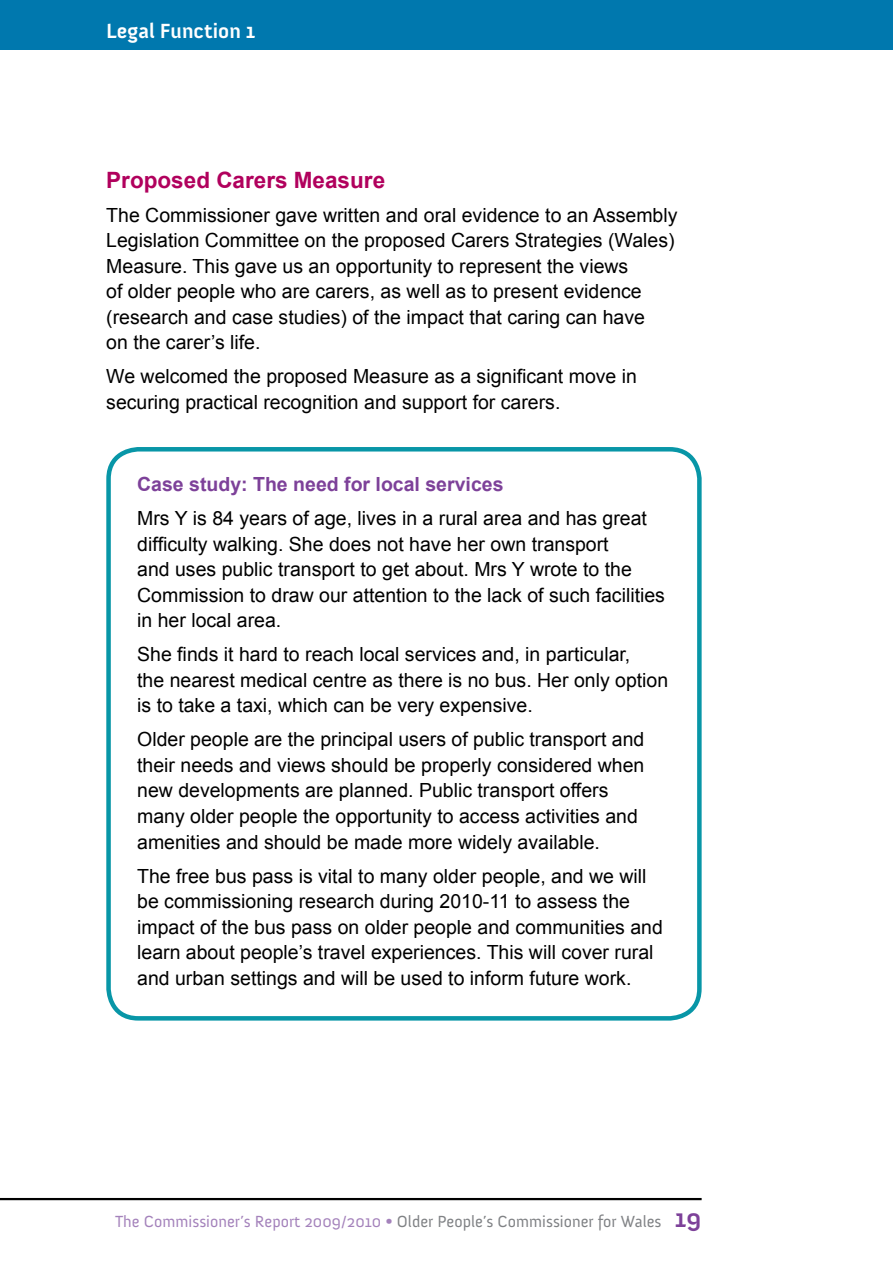
<style>
.page{position:relative;width:893px;height:1263px;background:#fff}
.page>*{position:absolute;margin:0;border:0;box-sizing:border-box;transform-origin:0 0}
.t1{font:700 22.5px "Arial";color:#b1005d}
.t2{font:700 21px "Anivers";color:#fff}
.t3{font:19.5px/25.5px "Arial";color:#000}
.t4{font:700 19.5px "Arial";color:#7d4199}
.t5{font:16.5px "Anivers";color:#808285}
.s1{color:#a482bb}
.s2{font-size:15px;color:#a482bb}
.s3{font-weight:700;font-size:25.5px;color:#7d4199}
</style>
<div class="page">
<div style="left:0;top:0;width:893px;height:50px;background:#0078ae"></div>
<hr style="left:0;top:1198px;width:702px;height:2px;background:#000">
<div style="left:106px;top:447px;width:596px;height:573px;border:4px solid #0896a7;border-radius:30px"></div>
<p class="t2" style="left:106px;top:19px;width:151px">Legal Function 1</p>
<p class="t1" style="left:106px;top:165px;width:280px">Proposed Carers Measure</p>
<p class="t3" style="left:106px;top:202px;width:573px">The Commissioner gave written and oral evidence to an Assembly Legislation Committee on the proposed Carers Strategies (Wales)<br>Measure. This gave us an opportunity to represent the views<br>of older people who are carers, as well as to present evidence (research and case studies) of the impact that caring can have<br>on the carer’s life.</p>
<p class="t3" style="left:106px;top:364px;width:532px">We welcomed the proposed Measure as a significant move in securing practical recognition and support for carers.</p>
<p class="t4" style="left:137px;top:472px;width:368px">Case study: The need for local services</p>
<p class="t3" style="left:137px;top:506px;width:529px">Mrs Y is 84 years of age, lives in a rural area and has great difficulty walking. She does not have her own transport<br>and uses public transport to get about. Mrs Y wrote to the Commission to draw our attention to the lack of such facilities in her local area.</p>
<p class="t3" style="left:137px;top:642px;width:533px">She finds it hard to reach local services and, in particular,<br>the nearest medical centre as there is no bus. Her only option is to take a taxi, which can be very expensive.</p>
<p class="t3" style="left:137px;top:727px;width:509px">Older people are the principal users of public transport and their needs and views should be properly considered when new developments are planned. Public transport offers many older people the opportunity to access activities and amenities and should be made more widely available.</p>
<p class="t3" style="left:137px;top:863px;width:527px">The free bus pass is vital to many older people, and we will be commissioning research during 2010-11 to assess the impact of the bus pass on older people and communities and learn about people’s travel experiences. This will cover rural and urban settings and will be used to inform future work.</p>
<p class="t5" style="left:115px;top:1212px;width:588px"><span class="s1">The Commissioner’s Report 2009/2010</span> <span class="s2">•</span> Older People’s Commissioner for Wales <span class="s3">19</span></p>
</div>
